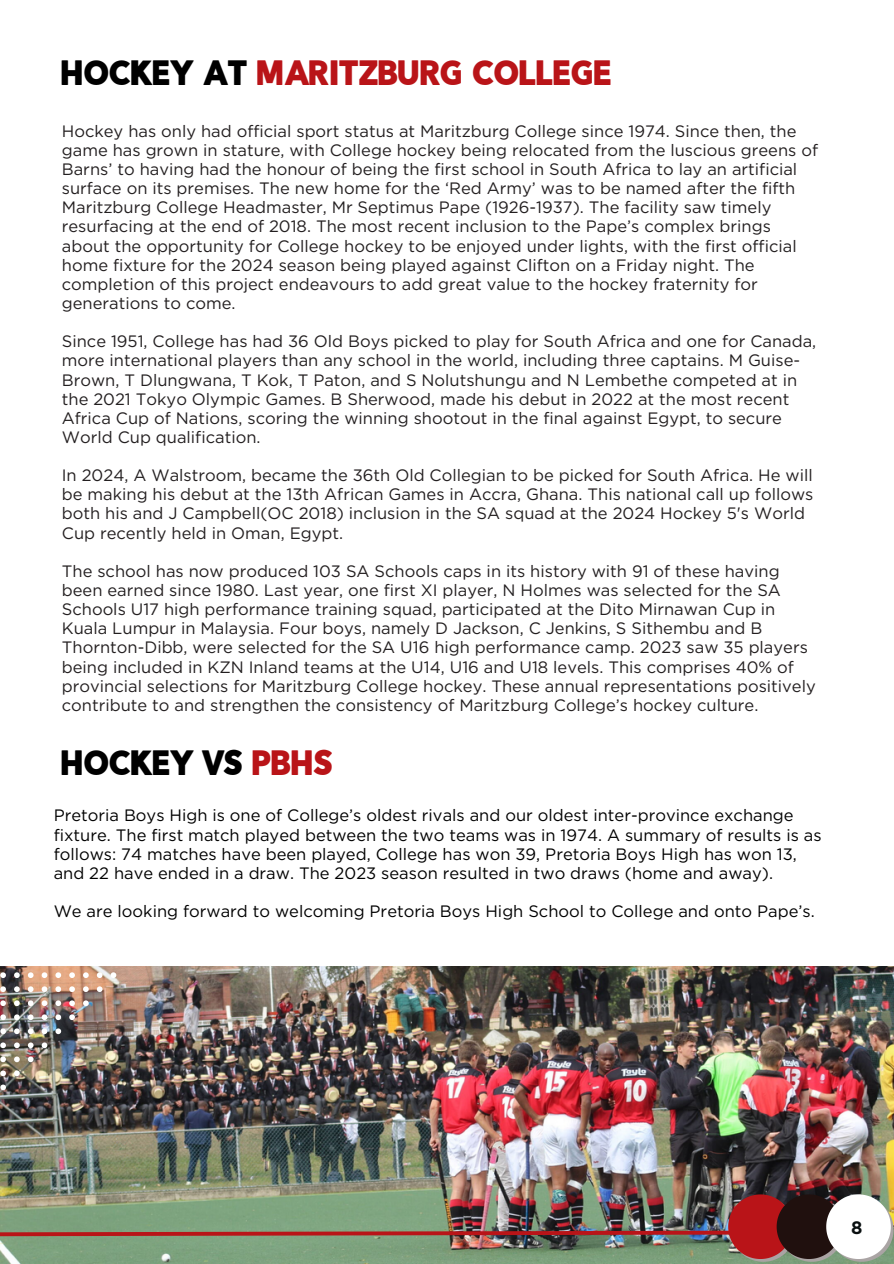
<style>
.page{position:relative;width:894px;height:1264px;background:#fff}
.page>*{position:absolute;margin:0;border:0;box-sizing:border-box;transform-origin:0 0}
.t1{font:33.6px "Sovereign";color:#b91418}
.t2{font:33.6px "Sovereign";color:#000}
.t3{font:700 18px "Gotham";color:#090f10}
.t4{font:16.5px/19.2px "Gotham";color:#231f20}
.t5{font:16.5px/19.2px "Gotham";color:#000}
.s1{color:#000}
.s2{color:#b91418}
</style>
<div class="page">
<img style="left:0;top:966px;width:893px;height:297px">
<img style="left:0;top:1194px;width:893px;height:67px">
<svg style="left:111px;top:972px;width:5px;height:6px"></svg>
<svg style="left:97px;top:972px;width:5px;height:6px"></svg>
<svg style="left:97px;top:986px;width:5px;height:6px"></svg>
<svg style="left:83px;top:972px;width:6px;height:6px"></svg>
<svg style="left:83px;top:986px;width:6px;height:6px"></svg>
<svg style="left:83px;top:1000px;width:6px;height:6px"></svg>
<svg style="left:69px;top:972px;width:6px;height:6px"></svg>
<svg style="left:69px;top:986px;width:6px;height:6px"></svg>
<svg style="left:69px;top:1000px;width:6px;height:6px"></svg>
<svg style="left:69px;top:1014px;width:6px;height:6px"></svg>
<svg style="left:55px;top:972px;width:6px;height:6px"></svg>
<svg style="left:55px;top:986px;width:6px;height:6px"></svg>
<svg style="left:55px;top:1000px;width:6px;height:6px"></svg>
<svg style="left:55px;top:1014px;width:6px;height:6px"></svg>
<svg style="left:55px;top:1028px;width:6px;height:6px"></svg>
<svg style="left:42px;top:972px;width:5px;height:6px"></svg>
<svg style="left:42px;top:986px;width:5px;height:6px"></svg>
<svg style="left:42px;top:1000px;width:5px;height:6px"></svg>
<svg style="left:42px;top:1014px;width:5px;height:6px"></svg>
<svg style="left:42px;top:1028px;width:5px;height:6px"></svg>
<svg style="left:42px;top:1042px;width:5px;height:6px"></svg>
<svg style="left:28px;top:972px;width:6px;height:6px"></svg>
<svg style="left:28px;top:986px;width:6px;height:6px"></svg>
<svg style="left:28px;top:1000px;width:6px;height:6px"></svg>
<svg style="left:28px;top:1014px;width:6px;height:6px"></svg>
<svg style="left:28px;top:1028px;width:6px;height:6px"></svg>
<svg style="left:28px;top:1042px;width:6px;height:6px"></svg>
<svg style="left:28px;top:1056px;width:6px;height:6px"></svg>
<svg style="left:14px;top:972px;width:6px;height:6px"></svg>
<svg style="left:14px;top:986px;width:6px;height:6px"></svg>
<svg style="left:14px;top:1000px;width:6px;height:6px"></svg>
<svg style="left:14px;top:1014px;width:6px;height:6px"></svg>
<svg style="left:14px;top:1028px;width:6px;height:6px"></svg>
<svg style="left:14px;top:1042px;width:6px;height:6px"></svg>
<svg style="left:14px;top:1056px;width:6px;height:6px"></svg>
<svg style="left:14px;top:1070px;width:6px;height:6px"></svg>
<svg style="left:0;top:972px;width:6px;height:6px"></svg>
<svg style="left:0;top:986px;width:6px;height:6px"></svg>
<svg style="left:0;top:1000px;width:6px;height:6px"></svg>
<svg style="left:0;top:1014px;width:6px;height:6px"></svg>
<svg style="left:0;top:1028px;width:6px;height:6px"></svg>
<svg style="left:0;top:1042px;width:6px;height:6px"></svg>
<svg style="left:0;top:1056px;width:6px;height:6px"></svg>
<svg style="left:0;top:1070px;width:6px;height:6px"></svg>
<svg style="left:0;top:1084px;width:6px;height:6px"></svg>
<h1 class="t1" style="left:62px;top:60px;width:552px"><span class="s1">HOCKEY AT</span> MARITZBURG COLLEGE</h1>
<p class="t4" style="left:62px;top:121px;width:757px">Hockey has only had official sport status at Maritzburg College since 1974. Since then, the game has grown in stature, with College hockey being relocated from the luscious greens of Barns’ to having had the honour of being the first school in South Africa to lay an artificial surface on its premises. The new home for the ‘Red Army’ was to be named after the fifth Maritzburg College Headmaster, Mr Septimus Pape (1926-1937). The facility saw timely resurfacing at the end of 2018. The most recent inclusion to the Pape’s complex brings about the opportunity for College hockey to be enjoyed under lights, with the first official home fixture for the 2024 season being played against Clifton on a Friday night. The completion of this project endeavours to add great value to the hockey fraternity for generations to come.</p>
<p class="t4" style="left:62px;top:331px;width:755px">Since 1951, College has had 36 Old Boys picked to play for South Africa and one for Canada, more international players than any school in the world, including three captains. M Guise-Brown, T Dlungwana, T Kok, T Paton, and S Nolutshungu and N Lembethe competed at in the 2021 Tokyo Olympic Games. B Sherwood, made his debut in 2022 at the most recent Africa Cup of Nations, scoring the winning shootout in the final against Egypt, to secure World Cup qualification.</p>
<p class="t4" style="left:62px;top:465px;width:752px">In 2024, A Walstroom, became the 36th Old Collegian to be picked for South Africa. He will be making his debut at the 13th African Games in Accra, Ghana. This national call up follows both his and J Campbell(OC 2018) inclusion in the SA squad at the 2024 Hockey 5's World Cup recently held in Oman, Egypt.</p>
<p class="t4" style="left:62px;top:561px;width:755px">The school has now produced 103 SA Schools caps in its history with 91 of these having been earned since 1980. Last year, one first XI player, N Holmes was selected for the SA Schools U17 high performance training squad, participated at the Dito Mirnawan Cup in Kuala Lumpur in Malaysia. Four boys, namely D Jackson, C Jenkins, S Sithembu and B Thornton-Dibb, were selected for the SA U16 high performance camp. 2023 saw 35 players being included in KZN Inland teams at the U14, U16 and U18 levels. This comprises 40% of provincial selections for Maritzburg College hockey. These annual representations positively contribute to and strengthen the consistency of Maritzburg College’s hockey culture.</p>
<h1 class="t2" style="left:62px;top:750px;width:272px">HOCKEY VS <span class="s2">PBHS</span></h1>
<p class="t5" style="left:54px;top:805px;width:769px">Pretoria Boys High is one of College’s oldest rivals and our oldest inter-province exchange fixture. The first match played between the two teams was in 1974. A summary of results is as follows: 74 matches have been played, College has won 39, Pretoria Boys High has won 13, and 22 have ended in a draw. The 2023 season resulted in two draws (home and away).</p>
<p class="t5" style="left:54px;top:901px;width:762px">We are looking forward to welcoming Pretoria Boys High School to College and onto Pape’s.</p>
<p class="t3" style="left:850px;top:1216px;width:13px">8</p>
</div>
